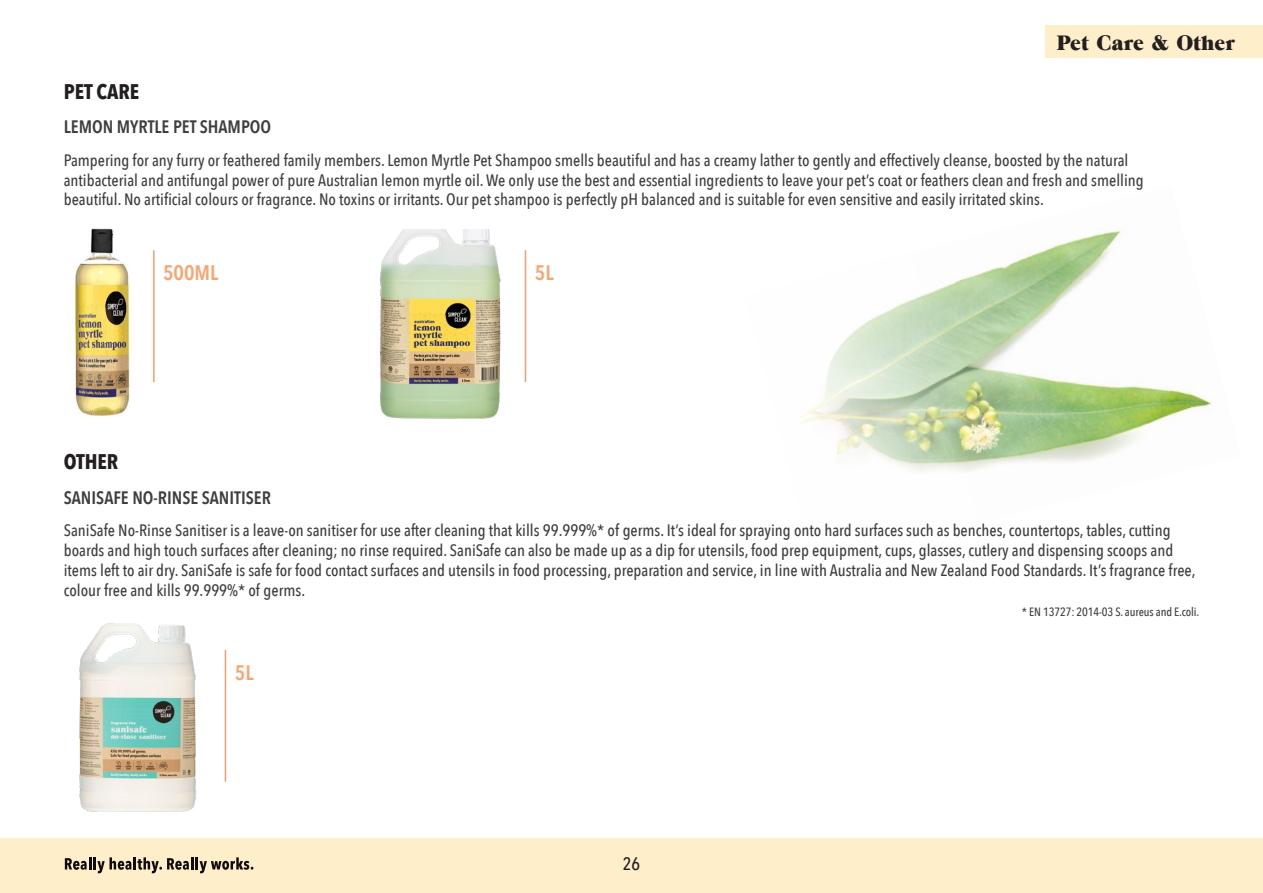
<style>
.page{position:relative;width:1263px;height:893px;background:#fff}
.page>*{position:absolute;margin:0;border:0;box-sizing:border-box;transform-origin:0 0}
.t1{font:21px "Grouch IT Cby BT";color:#231f20}
.Body_text_12_pt{font:700 condensed 21px "Avenir Next LT Pro";color:#231f20}
.Body_text_12_pt-2{font:600 21px "Avenir Next Condensed";color:#f8a573}
.Body_text_12_pt-3{font:600 18px "Avenir Next Condensed";color:#3e3e3f}
.t2{font:500 18px "Avenir Next Condensed";color:#231f20}
.Body_text_12_pt-4{font:500 16.5px/19.8px "Avenir Next Condensed";color:#3e3e3f}
.Body_text_12_pt-5{font:500 12px "Avenir Next Condensed";letter-spacing:-.01em;color:#3e3e3f}
</style>
<div class="page">
<img style="left:800px;top:230px;width:412px;height:242px">
<img style="left:74px;top:228px;width:56px;height:188px">
<img style="left:380px;top:229px;width:147px;height:189px">
<hr style="left:525px;top:250px;width:1px;height:132px;background:#f89d68">
<hr style="left:153px;top:250px;width:2px;height:132px;background:#f89d68">
<div style="left:0;top:839px;width:1263px;height:54px;background:#feeec9"></div>
<div style="left:1046px;top:26px;width:217px;height:32px;background:#feeec9"></div>
<svg style="left:65px;top:857px;width:188px;height:16px"></svg>
<img style="left:79px;top:623px;width:148px;height:189px">
<hr style="left:225px;top:650px;width:1px;height:132px;background:#f89d68">
<p class="t1" style="left:1056px;top:29px;width:179px">Pet Care &amp; Other</p>
<p class="Body_text_12_pt" style="left:64px;top:79px;width:77px">PET CARE</p>
<p class="Body_text_12_pt-3" style="left:64px;top:111px;width:209px">LEMON MYRTLE PET SHAMPOO</p>
<p class="Body_text_12_pt-4" style="left:64px;top:150px;width:1081px">Pampering for any furry or feathered family members. Lemon Myrtle Pet Shampoo smells beautiful and has a creamy lather to gently and effectively cleanse, boosted by the natural antibacterial and antifungal power of pure Australian lemon myrtle oil. We only use the best and essential ingredients to leave your pet’s coat or feathers clean and fresh and smelling beautiful. No artificial colours or fragrance. No toxins or irritants. Our pet shampoo is perfectly pH balanced and is suitable for even sensitive and easily irritated skins.</p>
<p class="Body_text_12_pt-2" style="left:163px;top:255px;width:57px">500ML</p>
<p class="Body_text_12_pt-2" style="left:535px;top:255px;width:20px">5L</p>
<p class="Body_text_12_pt" style="left:64px;top:449px;width:56px">OTHER</p>
<p class="Body_text_12_pt-3" style="left:64px;top:482px;width:209px">SANISAFE NO-RINSE SANITISER</p>
<p class="Body_text_12_pt-4" style="left:64px;top:521px;width:1133px">SaniSafe No-Rinse Sanitiser is a leave-on sanitiser for use after cleaning that kills 99.999%* of germs. It’s ideal for spraying onto hard surfaces such as benches, countertops, tables, cutting boards and high touch surfaces after cleaning; no rinse required. SaniSafe can also be made up as a dip for utensils, food prep equipment, cups, glasses, cutlery and dispensing scoops and items left to air dry. SaniSafe is safe for food contact surfaces and utensils in food processing, preparation and service, in line with Australia and New Zealand Food Standards. It’s fragrance free, colour free and kills 99.999%* of germs.</p>
<p class="Body_text_12_pt-5" style="left:1022px;top:604px;width:179px">* EN 13727: 2014-03 S. aureus and E.coli.</p>
<p class="Body_text_12_pt-2" style="left:235px;top:654px;width:20px">5L</p>
<p class="t2" style="left:623px;top:852px;width:19px">26</p>
</div>
